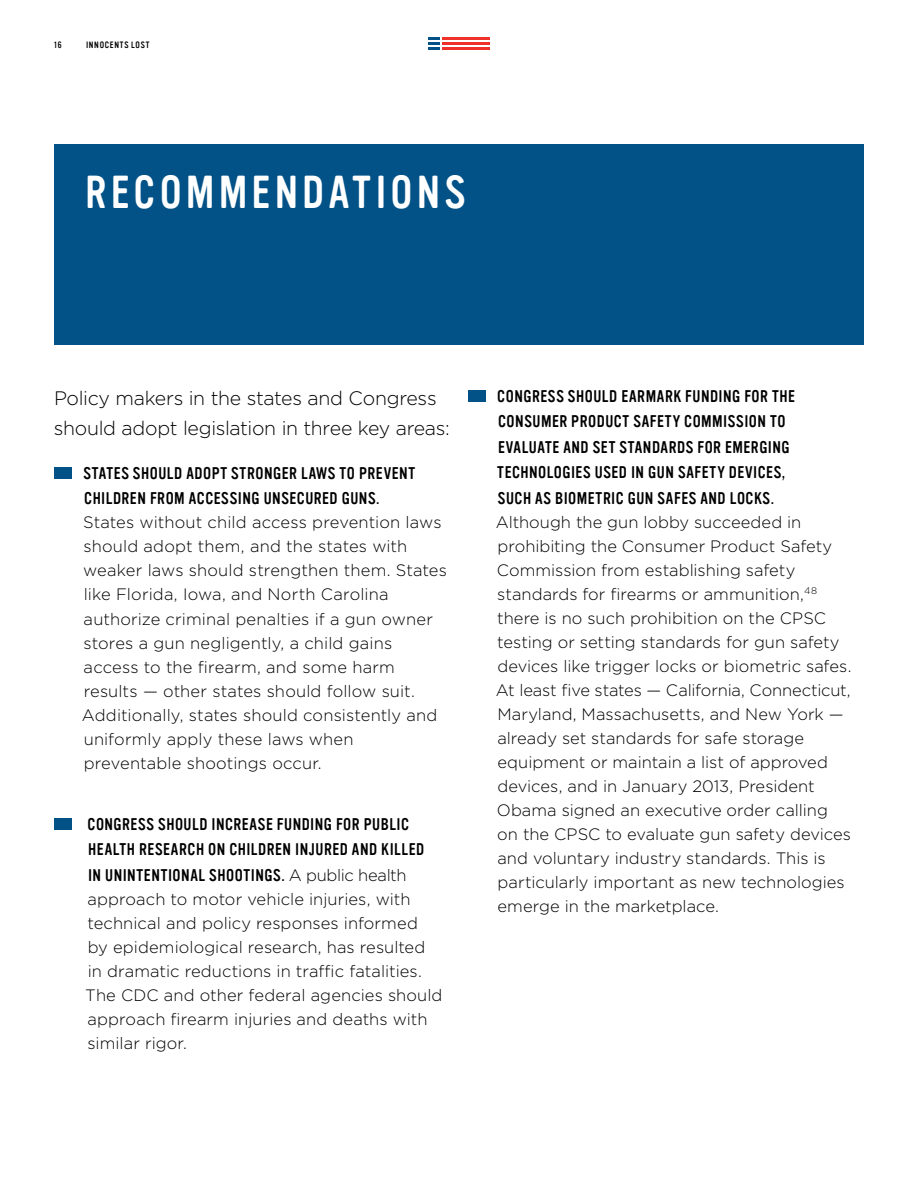
<style>
.page{position:relative;width:918px;height:1188px;background:#fff}
.page>*{position:absolute;margin:0;border:0;box-sizing:border-box;transform-origin:0 0}
.t1{font:45px "Vinyl";letter-spacing:.095em;color:#fff}
.t2{font:300 19.5px/30px "Gotham";letter-spacing:-.015em;color:#000}
.t3{font:300 16.5px/24px "Gotham";letter-spacing:.005em;color:#000}
.t4{font:16.5px/25.5px "Vinyl";letter-spacing:.03em;color:#000}
.t5{font:9px "Vinyl";letter-spacing:.08em;color:#000}
.s1{font-family:"Gotham";font-weight:300}
</style>
<div class="page">
<hr style="left:442px;top:47px;width:48px;height:2px;background:#ee312a">
<hr style="left:442px;top:42px;width:48px;height:2px;background:#ee312a">
<hr style="left:442px;top:38px;width:48px;height:2px;background:#ee312a">
<svg style="left:428px;top:38px;width:12px;height:11px"></svg>
<div style="left:54px;top:144px;width:810px;height:200px;background:#025287"></div>
<hr style="left:54px;top:476px;width:18px;height:3px;background:#025287">
<hr style="left:54px;top:472px;width:18px;height:3px;background:#025287">
<hr style="left:54px;top:468px;width:18px;height:3px;background:#025287">
<hr style="left:54px;top:827px;width:18px;height:3px;background:#025287">
<hr style="left:54px;top:823px;width:18px;height:3px;background:#025287">
<hr style="left:54px;top:819px;width:18px;height:3px;background:#025287">
<hr style="left:468px;top:399px;width:18px;height:3px;background:#025287">
<hr style="left:468px;top:395px;width:18px;height:3px;background:#025287">
<hr style="left:468px;top:390px;width:18px;height:3px;background:#025287">
<p class="t5" style="left:54px;top:40px;width:9px">16</p>
<p class="t5" style="left:86px;top:40px;width:65px">INNOCENTS LOST</p>
<h1 class="t1" style="left:85px;top:168px;width:382px">RECOMMENDATIONS</h1>
<p class="t2" style="left:54px;top:383px;width:397px">Policy makers in the states and Congress should adopt legislation in three key areas:</p>
<p class="t4" style="left:83px;top:461px;width:333px">STATES SHOULD ADOPT STRONGER LAWS TO PREVENT<br>CHILDREN FROM ACCESSING UNSECURED GUNS.</p>
<p class="t3" style="left:82px;top:510px;width:367px">States without child access prevention laws should adopt them, and the states with weaker laws should strengthen them. States like Florida, Iowa, and North Carolina authorize criminal penalties if a gun owner stores a gun negligently, a child gains access to the firearm, and some harm results — other states should follow suit.<br>Additionally, states should consistently and uniformly apply these laws when preventable shootings occur.</p>
<p class="t4" style="left:88px;top:812px;width:338px">CONGRESS SHOULD INCREASE FUNDING FOR PUBLIC<br>HEALTH RESEARCH ON CHILDREN INJURED AND KILLED<br>IN UNINTENTIONAL SHOOTINGS. <span class="s1">A public health</span></p>
<p class="t3" style="left:85px;top:887px;width:359px">approach to motor vehicle injuries, with technical and policy responses informed<br>by epidemiological research, has resulted<br>in dramatic reductions in traffic fatalities.<br>The CDC and other federal agencies should approach firearm injuries and deaths with similar rigor.</p>
<p class="t4" style="left:497px;top:383px;width:299px">CONGRESS SHOULD EARMARK FUNDING FOR THE CONSUMER PRODUCT SAFETY COMMISSION TO EVALUATE AND SET STANDARDS FOR EMERGING TECHNOLOGIES USED IN GUN SAFETY DEVICES, SUCH AS BIOMETRIC GUN SAFES AND LOCKS.</p>
<p class="t3" style="left:496px;top:510px;width:357px">Although the gun lobby succeeded in prohibiting the Consumer Product Safety Commission from establishing safety standards for firearms or ammunition,<sup>48 </sup>there is no such prohibition on the CPSC testing or setting standards for gun safety devices like trigger locks or biometric safes.<br>At least five states — California, Connecticut, Maryland, Massachusetts, and New York — already set standards for safe storage equipment or maintain a list of approved devices, and in January 2013, President Obama signed an executive order calling on the CPSC to evaluate gun safety devices and voluntary industry standards. This is particularly important as new technologies emerge in the marketplace.</p>
</div>
